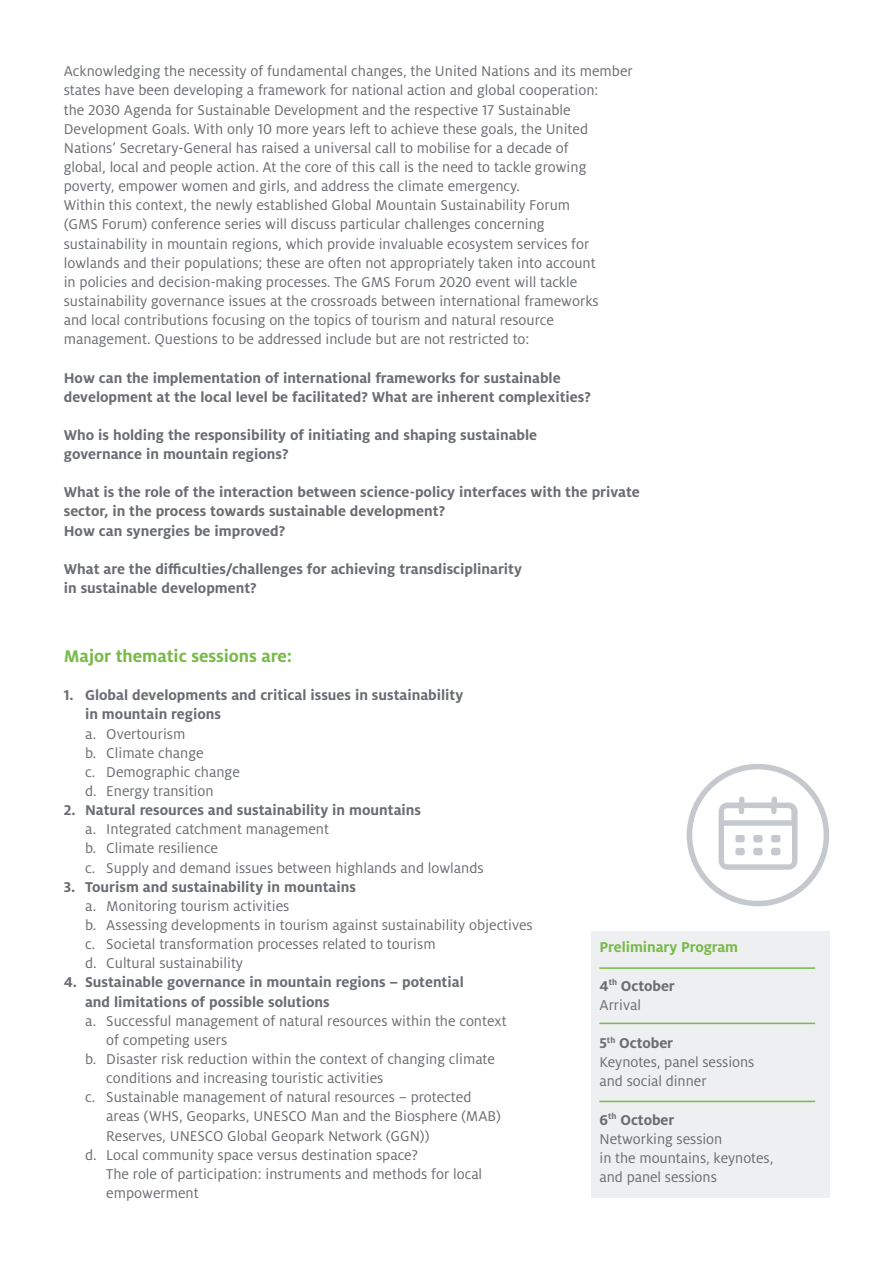
<style>
.page{position:relative;width:893px;height:1263px;background:#fff}
.page>*{position:absolute;margin:0;border:0;box-sizing:border-box;transform-origin:0 0}
.t1{font:700 18.75px "Milo Pro";letter-spacing:-.005em;color:#78ba49}
.t2{font:15.75px/19.2px "Milo Pro";color:#6a6d71}
.t3{font:700 15.75px/19.2px "Milo Pro";color:#6a6d71}
.t4{font:700 15.75px "Milo Pro";letter-spacing:-.005em;color:#78ba49}
.s1{font-weight:400}
.s2{font-weight:700}
</style>
<div class="page">
<svg style="left:687px;top:764px;width:142px;height:142px"></svg>
<div style="left:591px;top:931px;width:238px;height:266px;background:#eeeff1"></div>
<hr style="left:599px;top:967px;width:216px;height:2px;background:#78ba49">
<hr style="left:599px;top:1023px;width:216px;height:1px;background:#78ba49">
<hr style="left:599px;top:1101px;width:216px;height:1px;background:#78ba49">
<p class="t2" style="left:64px;top:62px;width:571px">Acknowledging the necessity of fundamental changes, the United Nations and its member states have been developing a framework for national action and global cooperation:<br>the 2030 Agenda for Sustainable Development and the respective 17 Sustainable Development Goals. With only 10 more years left to achieve these goals, the United Nations’ Secretary-General has raised a universal call to mobilise for a decade of<br>global, local and people action. At the core of this call is the need to tackle growing poverty, empower women and girls, and address the climate emergency.<br>Within this context, the newly established Global Mountain Sustainability Forum<br>(GMS Forum) conference series will discuss particular challenges concerning<br>sustainability in mountain regions, which provide invaluable ecosystem services for lowlands and their populations; these are often not appropriately taken into account<br>in policies and decision-making processes. The GMS Forum 2020 event will tackle sustainability governance issues at the crossroads between international frameworks<br>and local contributions focusing on the topics of tourism and natural resource management. Questions to be addressed include but are not restricted to:</p>
<p class="t3" style="left:64px;top:368px;width:529px">How can the implementation of international frameworks for sustainable development at the local level be facilitated? What are inherent complexities?</p>
<p class="t3" style="left:64px;top:425px;width:475px">Who is holding the responsibility of initiating and shaping sustainable governance in mountain regions?</p>
<p class="t3" style="left:64px;top:483px;width:578px">What is the role of the interaction between science-policy interfaces with the private sector, in the process towards sustainable development?<br>How can synergies be improved?</p>
<p class="t3" style="left:64px;top:559px;width:460px">What are the difficulties/challenges for achieving transdisciplinarity in sustainable development?</p>
<p class="t1" style="left:64px;top:645px;width:230px">Major thematic sessions are:</p>
<p class="t3" style="left:85px;top:686px;width:380px;text-indent:-21px">1. Global developments and critical issues in sustainability in mountain regions</p>
<p class="t2" style="left:85px;top:724px;width:156px">a. Overtourism<br>b. Climate change<br>c. Demographic change d. Energy transition</p>
<p class="t3" style="left:64px;top:800px;width:359px">2. Natural resources and sustainability in mountains</p>
<p class="t2" style="left:85px;top:820px;width:400px">a. Integrated catchment management<br>b. Climate resilience<br>c. Supply and demand issues between highlands and lowlands</p>
<p class="t3" style="left:64px;top:877px;width:294px">3. Tourism and sustainability in mountains</p>
<p class="t2" style="left:85px;top:896px;width:449px">a. Monitoring tourism activities<br>b. Assessing developments in tourism against sustainability objectives c. Societal transformation processes related to tourism<br>d. Cultural sustainability</p>
<p class="t3" style="left:85px;top:973px;width:380px;text-indent:-21px">4. Sustainable governance in mountain regions – potential and limitations of possible solutions</p>
<p class="t2" style="left:85px;top:1011px;width:423px">a. Successful management of natural resources within the context</p>
<p class="t2" style="left:106px;top:1030px;width:122px">of competing users</p>
<p class="t2" style="left:85px;top:1049px;width:412px">b. Disaster risk reduction within the context of changing climate</p>
<p class="t2" style="left:106px;top:1069px;width:279px">conditions and increasing touristic activities</p>
<p class="t2" style="left:85px;top:1088px;width:388px">c. Sustainable management of natural resources – protected</p>
<p class="t2" style="left:106px;top:1107px;width:396px">areas (WHS, Geoparks, UNESCO Man and the Biosphere (MAB)</p>
<p class="t2" style="left:106px;top:1126px;width:325px">Reserves, UNESCO Global Geopark Network (GGN))</p>
<p class="t2" style="left:85px;top:1145px;width:335px">d. Local community space versus destination space?</p>
<p class="t2" style="left:106px;top:1164px;width:377px">The role of participation: instruments and methods for local</p>
<p class="t2" style="left:106px;top:1183px;width:94px">empowerment</p>
<p class="t4" style="left:600px;top:938px;width:140px">Preliminary Program</p>
<p class="t3" style="left:600px;top:976px;width:77px">4<sup>th</sup> October<br><span class="s1">Arrival</span></p>
<p class="t2" style="left:600px;top:1034px;width:156px"><span class="s2">5</span><sup>th</sup> <span class="s2">October<br></span>Keynotes, panel sessions and social dinner</p>
<p class="t2" style="left:600px;top:1110px;width:175px"><span class="s2">6</span><sup>th</sup> <span class="s2">October<br></span>Networking session<br>in the mountains, keynotes, and panel sessions</p>
</div>
